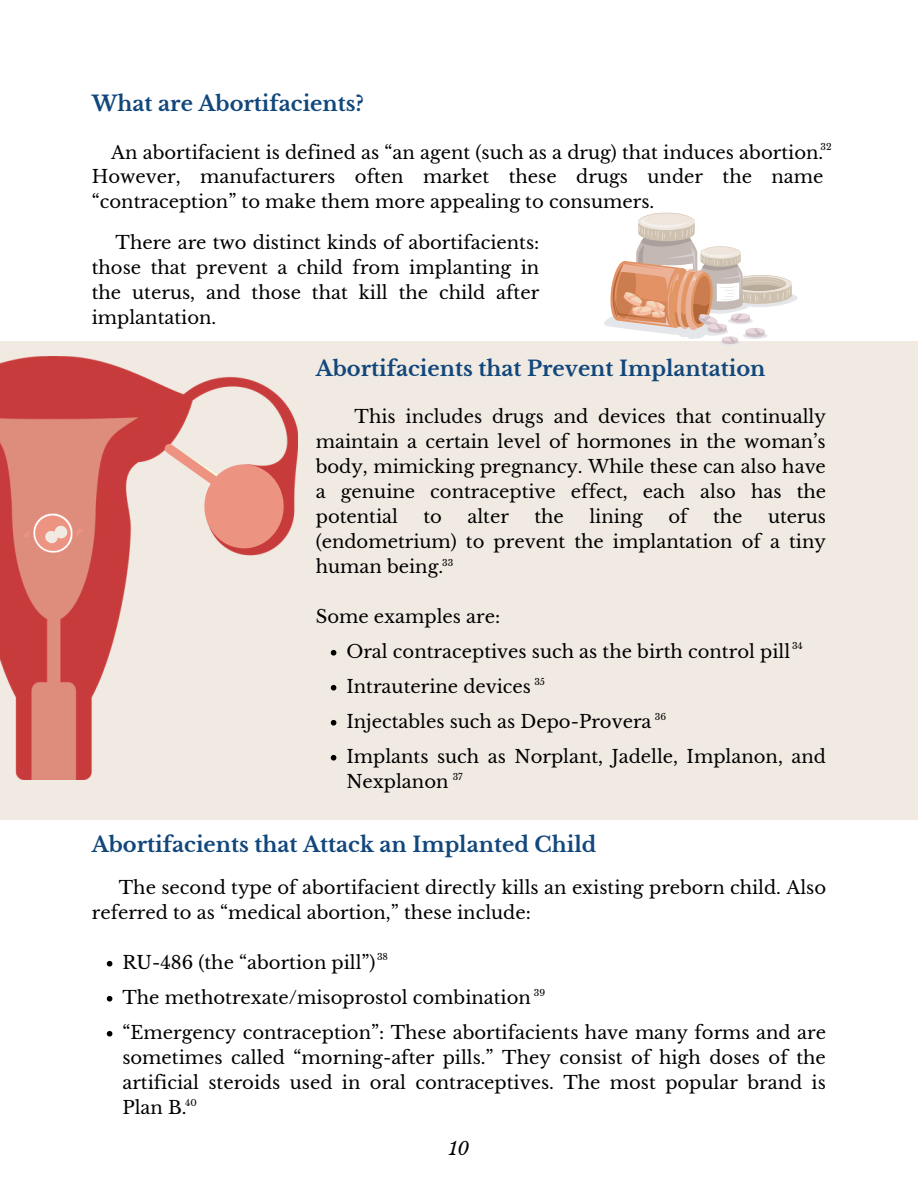
<style>
.page{position:relative;width:918px;height:1188px;background:#fff}
.page>*{position:absolute;margin:0;border:0;box-sizing:border-box;transform-origin:0 0}
.t1{font:700 21px "Libre Baskerville";color:#12477c}
.t2{font:18px/25px "Libre Baskerville";color:#000;text-align:justify}
.t3{font:italic 18px "Libre Baskerville";color:#000}
.t4{font:9px "Libre Baskerville";color:#000}
</style>
<div class="page">
<div style="left:0;top:341px;width:918px;height:478px;background:#f1eae2"></div>
<div style="left:720px;top:339px;width:20px;height:7px;background:#e4e6e9;border-radius:50%"></div>
<svg style="left:604px;top:212px;width:193px;height:132px"></svg>
<img style="left:0;top:357px;width:48px;height:423px">
<img style="left:48px;top:357px;width:249px;height:423px">
<div style="left:204px;top:464px;width:80px;height:84px;background:#ed9381;border-radius:50%"></div>
<svg style="left:156px;top:436px;width:71px;height:57px"></svg>
<svg style="left:331px;top:650px;width:5px;height:6px"></svg>
<svg style="left:331px;top:685px;width:5px;height:6px"></svg>
<svg style="left:331px;top:720px;width:5px;height:6px"></svg>
<svg style="left:331px;top:755px;width:5px;height:6px"></svg>
<svg style="left:24px;top:505px;width:59px;height:57px;background:#e59b8c"></svg>
<svg style="left:107px;top:961px;width:5px;height:6px"></svg>
<svg style="left:107px;top:996px;width:5px;height:6px"></svg>
<svg style="left:107px;top:1031px;width:5px;height:6px"></svg>
<p class="t1" style="left:92px;top:91px;width:274px">What are Abortifacients?</p>
<p class="t4" style="left:821px;top:141px;width:13px">32</p>
<p class="t2" style="left:92px;top:140px;width:733px;text-indent:20px">An abortifacient is defined as “an agent (such as a drug) that induces abortion.<br>However, manufacturers often market these drugs under the name “contraception” to make them more appealing to consumers.</p>
<p class="t2" style="left:92px;top:230px;width:449px;text-indent:24px">There are two distinct kinds of abortifacients: those that prevent a child from implanting in the uterus, and those that kill the child after implantation.</p>
<p class="t1" style="left:316px;top:356px;width:451px">Abortifacients that Prevent Implantation</p>
<p class="t2" style="left:316px;top:404px;width:512px;text-indent:39px">This includes drugs and devices that continually maintain a certain level of hormones in the woman’s body, mimicking pregnancy. While these can also have a genuine contraceptive effect, each also has the potential</p>
<p class="t2" style="left:423px;top:504px;width:20px">to</p>
<p class="t2" style="left:467px;top:504px;width:43px">alter</p>
<p class="t2" style="left:534px;top:504px;width:31px">the</p>
<p class="t2" style="left:589px;top:504px;width:55px">lining</p>
<p class="t2" style="left:669px;top:504px;width:21px">of</p>
<p class="t2" style="left:713px;top:504px;width:31px">the</p>
<p class="t2" style="left:316px;top:504px;width:512px;text-indent:452px">uterus (endometrium) to prevent the implantation of a tiny human being.</p>
<p class="t2" style="left:316px;top:604px;width:186px">Some examples are:</p>
<p class="t4" style="left:442px;top:557px;width:13px">33</p>
<p class="t4" style="left:792px;top:641px;width:12px">34</p>
<p class="t2" style="left:346px;top:634px;width:481px;line-height:35px;text-align:left">Oral contraceptives such as the birth control pill Intrauterine devices<br>Injectables such as Depo-Provera<br>Implants such as Norplant, Jadelle, Implanon, and</p>
<p class="t2" style="left:346px;top:769px;width:104px">Nexplanon</p>
<p class="t4" style="left:534px;top:676px;width:12px">35</p>
<p class="t4" style="left:655px;top:711px;width:13px">36</p>
<p class="t4" style="left:453px;top:771px;width:12px">37</p>
<p class="t1" style="left:92px;top:832px;width:506px">Abortifacients that Attack an Implanted Child</p>
<p class="t2" style="left:92px;top:875px;width:736px;text-indent:27px">The second type of abortifacient directly kills an existing preborn child. Also referred to as “medical abortion,” these include:</p>
<p class="t4" style="left:377px;top:952px;width:12px">38</p>
<p class="t2" style="left:122px;top:945px;width:705px;line-height:35px;text-align:left">RU-486 (the “abortion pill”)<br>The methotrexate/misoprostol combination<br>“Emergency contraception”: These abortifacients have many forms and are</p>
<p class="t2" style="left:122px;top:1045px;width:705px">sometimes called “morning-after pills.” They consist of high doses of the artificial steroids used in oral contraceptives. The most popular brand is Plan B.</p>
<p class="t4" style="left:534px;top:987px;width:13px">39</p>
<p class="t4" style="left:185px;top:1097px;width:13px">40</p>
<p class="t3" style="left:449px;top:1137px;width:22px">10</p>
</div>
